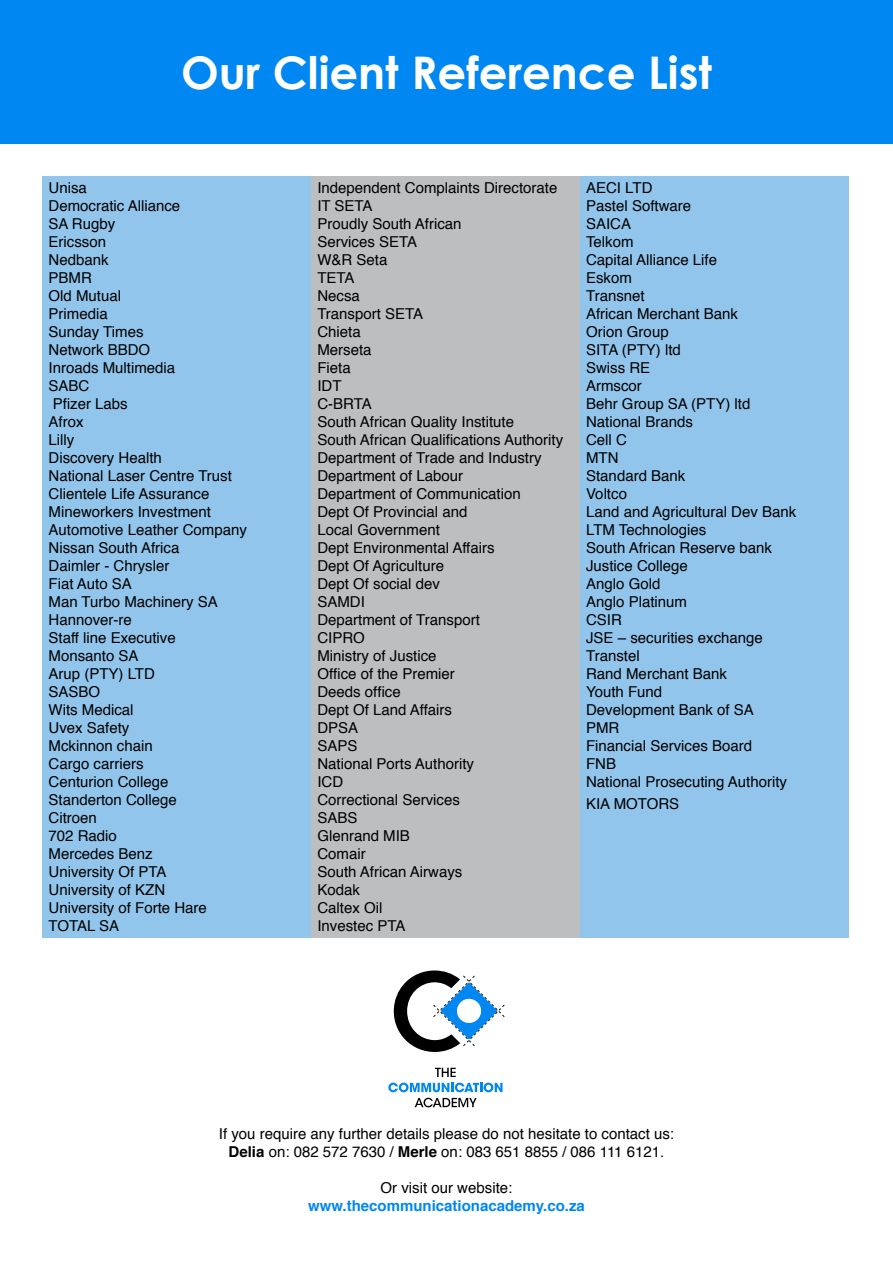
<style>
.page{position:relative;width:893px;height:1263px;background:#fff}
.page>*{position:absolute;margin:0;border:0;box-sizing:border-box;transform-origin:0 0}
.t1{font:700 45px "Century Gothic";color:#fff}
.t2{font:15px/18px "Helvetica";color:#000}
.t3{font:700 15px "Helvetica";color:#0087f2}
.s1{font-weight:700}
</style>
<div class="page">
<div style="left:0;top:0;width:893px;height:144px;background:#0087f2"></div>
<div style="left:43px;top:176px;width:268px;height:761px;background:#92c5eb"></div>
<div style="left:311px;top:176px;width:269px;height:761px;background:#bcbec0"></div>
<div style="left:580px;top:176px;width:269px;height:761px;background:#92c5eb"></div>
<svg style="left:435px;top:1068px;width:21px;height:9px"></svg>
<svg style="left:388px;top:1083px;width:114px;height:9px"></svg>
<svg style="left:415px;top:1098px;width:62px;height:9px"></svg>
<svg style="left:394px;top:970px;width:111px;height:82px"></svg>
<h1 class="t1" style="left:181px;top:45px;width:532px">Our Client Reference List</h1>
<p class="t2" style="left:49px;top:180px;width:200px">Unisa<br>Democratic Alliance<br>SA Rugby<br>Ericsson<br>Nedbank<br>PBMR<br>Old Mutual<br>Primedia<br>Sunday Times<br>Network BBDO<br>Inroads Multimedia<br>SABC<br>Pfizer Labs<br>Afrox<br>Lilly<br>Discovery Health<br>National Laser Centre Trust<br>Clientele Life Assurance<br>Mineworkers Investment<br>Automotive Leather Company<br>Nissan South Africa<br>Daimler - Chrysler<br>Fiat Auto SA<br>Man Turbo Machinery SA<br>Hannover-re<br>Staff line Executive<br>Monsanto SA<br>Arup (PTY) LTD<br>SASBO<br>Wits Medical<br>Uvex Safety<br>Mckinnon chain<br>Cargo carriers<br>Centurion College<br>Standerton College<br>Citroen<br>702 Radio<br>Mercedes Benz<br>University Of PTA<br>University of KZN<br>University of Forte Hare<br>TOTAL SA</p>
<p class="t2" style="left:317px;top:180px;width:247px">Independent Complaints Directorate<br>IT SETA<br>Proudly South African<br>Services SETA<br>W&amp;R Seta<br>TETA<br>Necsa<br>Transport SETA<br>Chieta<br>Merseta<br>Fieta<br>IDT<br>C-BRTA<br>South African Quality Institute<br>South African Qualifications Authority<br>Department of Trade and Industry<br>Department of Labour<br>Department of Communication<br>Dept Of Provincial and<br>Local Government<br>Dept Environmental Affairs<br>Dept Of Agriculture<br>Dept Of social dev<br>SAMDI<br>Department of Transport<br>CIPRO<br>Ministry of Justice<br>Office of the Premier<br>Deeds office<br>Dept Of Land Affairs<br>DPSA<br>SAPS<br>National Ports Authority<br>ICD<br>Correctional Services<br>SABS<br>Glenrand MIB<br>Comair<br>South African Airways<br>Kodak<br>Caltex Oil<br>Investec PTA</p>
<p class="t2" style="left:586px;top:180px;width:212px">AECI LTD<br>Pastel Software<br>SAICA<br>Telkom<br>Capital Alliance Life<br>Eskom<br>Transnet<br>African Merchant Bank<br>Orion Group<br>SITA (PTY) ltd<br>Swiss RE<br>Armscor<br>Behr Group SA (PTY) ltd<br>National Brands<br>Cell C<br>MTN<br>Standard Bank<br>Voltco<br>Land and Agricultural Dev Bank<br>LTM Technologies<br>South African Reserve bank<br>Justice College<br>Anglo Gold<br>Anglo Platinum<br>CSIR<br>JSE – securities exchange<br>Transtel<br>Rand Merchant Bank<br>Youth Fund<br>Development Bank of SA<br>PMR<br>Financial Services Board<br>FNB<br>National Prosecuting Authority</p>
<p class="t2" style="left:586px;top:795px;width:95px">KIA MOTORS</p>
<p class="t2" style="left:219px;top:1125px;width:457px;text-align:center">If you require any further details please do not hesitate to contact us:<br><span class="s1">Delia</span> on: 082 572 7630 / <span class="s1">Merle</span> on: 083 651 8855 / 086 111 6121.</p>
<p class="t2" style="left:381px;top:1179px;width:133px">Or visit our website:</p>
<p class="t3" style="left:308px;top:1194px;width:278px">www.thecommunicationacademy.co.za</p>
</div>
